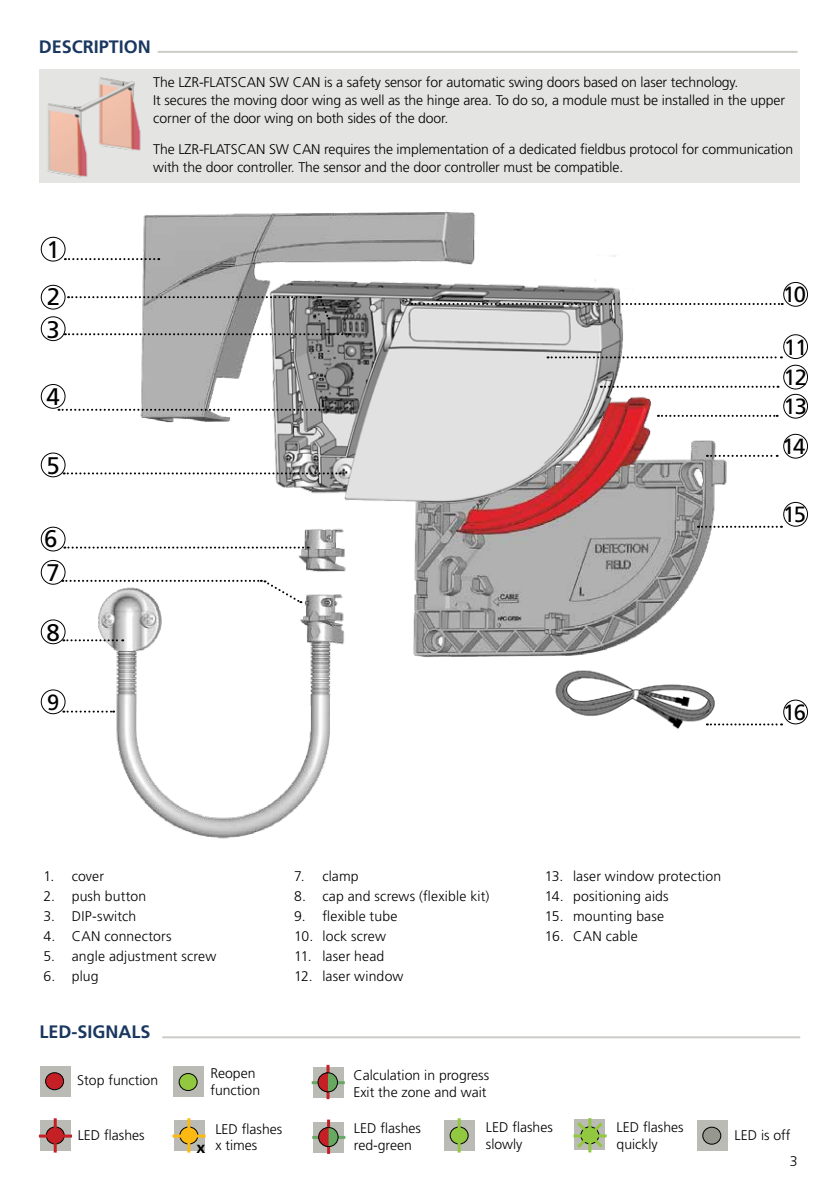
<style>
.page{position:relative;width:840px;height:1191px;background:#fff}
.page>*{position:absolute;margin:0;border:0;box-sizing:border-box;transform-origin:0 0}
.t1{font:24px "Frutiger LT Std";color:#000}
.t2{font:22px/39.4px "Frutiger LT Std";letter-spacing:-.05em;color:#000}
.t3{font:700 18px "Frutiger LT Std";color:#1a3760}
.t4{font:700 16px "Frutiger LT Std";color:#000}
.t5{font:300 14px/16.8px "Frutiger LT Std";letter-spacing:-.01em;color:#000}
.t6{font:300 14px "Frutiger LT Std";letter-spacing:.01em;color:#000}
.t7{font:300 14px "Frutiger LT Std";letter-spacing:.015em;color:#000}
.t8{font:300 14px "Frutiger LT Std";letter-spacing:.02em;color:#000}
</style>
<div class="page">
<img style="left:83px;top:213px;width:666px;height:626px">
<img style="left:542px;top:660px;width:192px;height:74px">
<div style="left:41px;top:285px;width:25px;height:24px;border:1px solid #000;border-radius:50%"></div>
<div style="left:41px;top:237px;width:25px;height:24px;border:1px solid #000;border-radius:50%"></div>
<svg style="left:65px;top:258px;width:94px;height:2px"></svg>
<div style="left:41px;top:384px;width:25px;height:25px;border:1px solid #000;border-radius:50%"></div>
<div style="left:41px;top:526px;width:25px;height:25px;border:1px solid #000;border-radius:50%"></div>
<div style="left:782px;top:502px;width:25px;height:25px;border:1px solid #000;border-radius:50%"></div>
<svg style="left:697px;top:526px;width:84px;height:2px"></svg>
<div style="left:41px;top:316px;width:25px;height:25px;border:1px solid #000;border-radius:50%"></div>
<div style="left:782px;top:365px;width:25px;height:24px;border:1px solid #000;border-radius:50%"></div>
<div style="left:782px;top:334px;width:25px;height:25px;border:1px solid #000;border-radius:50%"></div>
<div style="left:41px;top:619px;width:25px;height:25px;border:1px solid #000;border-radius:50%"></div>
<svg style="left:657px;top:415px;width:120px;height:2px"></svg>
<div style="left:782px;top:394px;width:25px;height:24px;border:1px solid #000;border-radius:50%"></div>
<div style="left:782px;top:434px;width:25px;height:24px;border:1px solid #000;border-radius:50%"></div>
<svg style="left:706px;top:455px;width:71px;height:2px"></svg>
<div style="left:782px;top:282px;width:25px;height:25px;border:1px solid #000;border-radius:50%"></div>
<div style="left:40px;top:1120px;width:31px;height:30px;background:#bbbbb5"></div>
<div style="left:46px;top:1127px;width:18px;height:17px;background:#c62027;border-radius:50%"></div>
<div style="left:46px;top:1126px;width:19px;height:18px;border:1px solid #000;border-radius:50%"></div>
<hr style="left:54px;top:1118px;width:3px;height:34px;background:#c62027">
<hr style="left:39px;top:1134px;width:33px;height:3px;background:#c62027">
<div style="left:443px;top:1119px;width:31px;height:31px;background:#bbbbb5"></div>
<div style="left:450px;top:1127px;width:18px;height:17px;background:#92c83f;border-radius:50%"></div>
<div style="left:449px;top:1126px;width:19px;height:18px;border:1px solid #000;border-radius:50%"></div>
<hr style="left:457px;top:1118px;width:3px;height:34px;background:#92c83f">
<div style="left:696px;top:1120px;width:31px;height:31px;background:#bbbbb5"></div>
<div style="left:702px;top:1127px;width:18px;height:17px;background:#969890;border-radius:50%"></div>
<div style="left:702px;top:1126px;width:18px;height:18px;border:1px solid #000;border-radius:50%"></div>
<div style="left:173px;top:1066px;width:31px;height:31px;background:#bbbbb5"></div>
<div style="left:179px;top:1073px;width:18px;height:17px;background:#92c83f;border-radius:50%"></div>
<div style="left:178px;top:1073px;width:19px;height:18px;border:1px solid #000;border-radius:50%"></div>
<div style="left:40px;top:1065px;width:30px;height:31px;background:#bbbbb5"></div>
<div style="left:46px;top:1072px;width:18px;height:17px;background:#c62027;border-radius:50%"></div>
<div style="left:45px;top:1072px;width:19px;height:18px;border:1px solid #000;border-radius:50%"></div>
<div style="left:174px;top:1120px;width:31px;height:30px;background:#bbbbb5"></div>
<div style="left:180px;top:1127px;width:18px;height:17px;background:#fdb913;border-radius:50%"></div>
<div style="left:179px;top:1126px;width:19px;height:18px;border:1px solid #000;border-radius:50%"></div>
<hr style="left:187px;top:1118px;width:3px;height:34px;background:#fdb913">
<hr style="left:172px;top:1134px;width:33px;height:3px;background:#fdb913">
<div style="left:313px;top:1121px;width:31px;height:31px;background:#bbbbb5"></div>
<hr style="left:327px;top:1119px;width:3px;height:34px;background:#c62027">
<hr style="left:312px;top:1135px;width:33px;height:3px;background:#68a961">
<div style="left:320px;top:1127px;width:18px;height:19px;background:#68a961;border-radius:50%"></div>
<div style="left:319px;top:1127px;width:19px;height:20px;border:1px solid #000;border-radius:50%"></div>
<svg style="left:317px;top:1126px;width:12px;height:21px"></svg>
<hr style="left:588px;top:1118px;width:3px;height:34px;background:#92c83f">
<hr style="left:573px;top:1134px;width:33px;height:3px;background:#92c83f">
<svg style="left:573px;top:1118px;width:32px;height:33px"></svg>
<div style="left:312px;top:1067px;width:31px;height:30px;background:#bbbbb5"></div>
<hr style="left:326px;top:1064px;width:3px;height:35px;background:#c62027">
<hr style="left:311px;top:1081px;width:33px;height:3px;background:#68a961">
<div style="left:319px;top:1072px;width:18px;height:19px;background:#68a961;border-radius:50%"></div>
<div style="left:319px;top:1072px;width:19px;height:20px;border:1px solid #000;border-radius:50%"></div>
<svg style="left:317px;top:1071px;width:12px;height:21px"></svg>
<div style="left:782px;top:699px;width:25px;height:25px;border:1px solid #000;border-radius:50%"></div>
<svg style="left:706px;top:723px;width:75px;height:2px"></svg>
<div style="left:41px;top:560px;width:25px;height:25px;border:1px solid #000;border-radius:50%"></div>
<div style="left:41px;top:452px;width:25px;height:25px;border:1px solid #000;border-radius:50%"></div>
<div style="left:41px;top:689px;width:25px;height:25px;border:1px solid #000;border-radius:50%"></div>
<div style="left:40px;top:70px;width:759px;height:113px;background:#e4e4e2"></div>
<img style="left:39px;top:70px;width:102px;height:113px">
<img style="left:244px;top:211px;width:391px;height:313px">
<svg style="left:58px;top:409px;width:270px;height:2px"></svg>
<svg style="left:64px;top:546px;width:244px;height:2px"></svg>
<svg style="left:65px;top:333px;width:285px;height:2px"></svg>
<svg style="left:63px;top:639px;width:60px;height:2px"></svg>
<svg style="left:63px;top:710px;width:51px;height:2px"></svg>
<svg style="left:62px;top:580px;width:239px;height:24px"></svg>
<svg style="left:64px;top:472px;width:276px;height:2px"></svg>
<svg style="left:547px;top:356px;width:234px;height:2px"></svg>
<svg style="left:600px;top:386px;width:178px;height:2px"></svg>
<svg style="left:411px;top:303px;width:371px;height:2px"></svg>
<svg style="left:68px;top:296px;width:262px;height:23px"></svg>
<hr style="left:162px;top:1036px;width:637px;height:2px;background:#969890">
<hr style="left:158px;top:51px;width:639px;height:2px;background:#969890">
<p class="t3" style="left:39px;top:36px;width:114px">DESCRIPTION</p>
<h1 class="t1" style="left:46px;top:236px;width:15px">1</h1>
<h1 class="t1" style="left:47px;top:283px;width:15px">2</h1>
<h1 class="t1" style="left:46px;top:315px;width:15px">3</h1>
<h1 class="t1" style="left:46px;top:383px;width:15px">4</h1>
<h1 class="t1" style="left:46px;top:451px;width:15px">5</h1>
<h1 class="t1" style="left:44px;top:524px;width:15px">6</h1>
<h1 class="t1" style="left:46px;top:559px;width:15px">7</h1>
<h1 class="t1" style="left:46px;top:618px;width:15px">8</h1>
<h2 class="t2" style="left:47px;top:683px;width:14px">9</h2>
<p class="t5" style="left:153px;top:74px;width:633px;line-height:18px">The LZR-FLATSCAN SW CAN is a safety sensor for automatic swing doors based on laser technology.<br>It secures the moving door wing as well as the hinge area. To do so, a module must be installed in the upper corner of the door wing on both sides of the door.</p>
<p class="t5" style="left:153px;top:140px;width:641px;line-height:18px">The LZR-FLATSCAN SW CAN requires the implementation of a dedicated fieldbus protocol for communication with the door controller. The sensor and the door controller must be compatible.</p>
<h2 class="t2" style="left:782px;top:275px;width:25px">10</h2>
<h2 class="t2" style="left:783px;top:328px;width:25px">11</h2>
<h2 class="t2" style="left:783px;top:358px;width:25px">12</h2>
<h2 class="t2" style="left:781px;top:387px;width:26px">13<br>14</h2>
<h2 class="t2" style="left:782px;top:495px;width:25px">15</h2>
<h2 class="t2" style="left:782px;top:693px;width:25px">16</h2>
<p class="t5" style="left:43px;top:868px;width:62px">1. cover</p>
<p class="t6" style="left:43px;top:888px;width:104px">2. push button</p>
<p class="t8" style="left:43px;top:908px;width:94px">3. DIP-switch</p>
<p class="t7" style="left:43px;top:928px;width:130px">4. CAN connectors</p>
<p class="t6" style="left:43px;top:948px;width:174px">5. angle adjustment screw</p>
<p class="t5" style="left:43px;top:968px;width:57px">6. plug</p>
<p class="t5" style="left:294px;top:868px;width:66px">7. clamp</p>
<p class="t7" style="left:294px;top:888px;width:197px">8. cap and screws (flexible kit)</p>
<p class="t7" style="left:294px;top:908px;width:105px">9. flexible tube</p>
<p class="t6" style="left:294px;top:928px;width:93px">10. lock screw</p>
<p class="t6" style="left:294px;top:948px;width:92px">11. laser head</p>
<p class="t6" style="left:294px;top:968px;width:111px">12. laser window</p>
<p class="t6" style="left:544px;top:868px;width:178px">13. laser window protection</p>
<p class="t6" style="left:544px;top:888px;width:125px">14. positioning aids</p>
<p class="t6" style="left:544px;top:908px;width:121px">15. mounting base</p>
<p class="t7" style="left:544px;top:928px;width:94px">16. CAN cable</p>
<p class="t3" style="left:39px;top:1021px;width:113px">LED-SIGNALS</p>
<p class="t5" style="left:77px;top:1072px;width:82px">Stop function</p>
<p class="t5" style="left:210px;top:1065px;width:51px">Reopen function</p>
<p class="t5" style="left:353px;top:1067px;width:137px">Calculation in progress<br>Exit the zone and wait</p>
<p class="t5" style="left:215px;top:1120px;width:68px">LED flashes x times</p>
<p class="t5" style="left:354px;top:1120px;width:68px">LED flashes red-green</p>
<p class="t5" style="left:616px;top:1119px;width:68px">LED flashes quickly</p>
<p class="t5" style="left:78px;top:1126px;width:68px">LED flashes</p>
<p class="t5" style="left:485px;top:1119px;width:68px">LED flashes slowly</p>
<p class="t5" style="left:734px;top:1127px;width:57px">LED is off</p>
<p class="t4" style="left:196px;top:1138px;width:10px">x</p>
<p class="t5" style="left:789px;top:1153px;width:9px">3</p>
</div>
